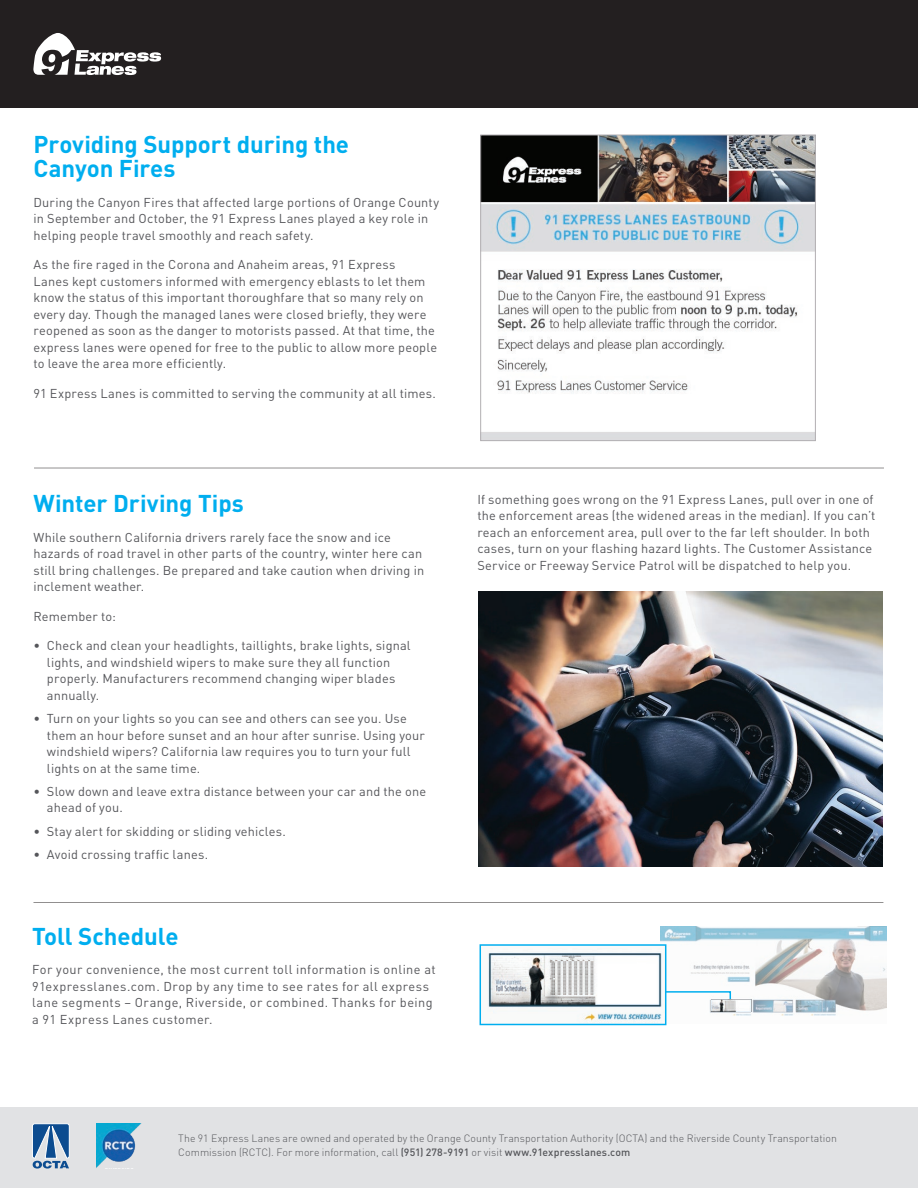
<style>
.page{position:relative;width:918px;height:1188px;background:#fff}
.page>*{position:absolute;margin:0;border:0;box-sizing:border-box;transform-origin:0 0}
.t1{font:700 24px/24px "DIN Pro";color:#00aeef}
.t2{font:12.75px/16.5px "DIN Pro";letter-spacing:.015em;color:#55565a}
.t3{font:12.75px/16.5px "DIN Pro";letter-spacing:.035em;color:#55565a}
.t4{font:300 10.5px/13.5px "DIN Pro";letter-spacing:.01em;color:#55565a}
.s1{font-weight:500}
</style>
<div class="page">
<div style="left:0;top:1107px;width:918px;height:81px;background:#e1e2e4"></div>
<div style="left:0;top:0;width:918px;height:108px;background:#231f20"></div>
<svg style="left:33px;top:33px;width:128px;height:42px"></svg>
<svg style="left:32px;top:1124px;width:37px;height:45px"></svg>
<img style="left:97px;top:1123px;width:45px;height:44px">
<img style="left:661px;top:926px;width:225px;height:98px">
<img style="left:488px;top:947px;width:175px;height:75px">
<div style="left:480px;top:944px;width:186px;height:81px;border:2px solid #00aeef"></div>
<svg style="left:664px;top:990px;width:68px;height:11px"></svg>
<img style="left:711px;top:999px;width:40px;height:13px">
<img style="left:482px;top:137px;width:332px;height:302px">
<div style="left:480px;top:135px;width:336px;height:306px;border:1px solid #b2afb2"></div>
<img style="left:478px;top:592px;width:404px;height:275px">
<hr style="left:33px;top:902px;width:850px;height:1px;background:#231f20">
<hr style="left:34px;top:468px;width:850px;height:1px;background:#231f20">
<h1 class="t1" style="left:33px;top:132px;width:317px">Providing Support during the<br>Canyon Fires</h1>
<p class="t2" style="left:33px;top:193px;width:407px">During the Canyon Fires that affected large portions of Orange County in September and October, the 91 Express Lanes played a key role in helping people travel smoothly and reach safety.</p>
<p class="t2" style="left:33px;top:256px;width:405px">As the fire raged in the Corona and Anaheim areas, 91 Express<br>Lanes kept customers informed with emergency eblasts to let them know the status of this important thoroughfare that so many rely on every day. Though the managed lanes were closed briefly, they were reopened as soon as the danger to motorists passed. At that time, the express lanes were opened for free to the public to allow more people to leave the area more efficiently.</p>
<p class="t2" style="left:33px;top:385px;width:404px">91 Express Lanes is committed to serving the community at all times.</p>
<h1 class="t1" style="left:33px;top:491px;width:212px">Winter Driving Tips</h1>
<p class="t2" style="left:33px;top:529px;width:392px">While southern California drivers rarely face the snow and ice hazards of road travel in other parts of the country, winter here can still bring challenges. Be prepared and take caution when driving in inclement weather.</p>
<p class="t2" style="left:33px;top:607px;width:84px">Remember to:</p>
<p class="t2" style="left:47px;top:637px;width:365px;text-indent:-14px">• Check and clean your headlights, taillights, brake lights, signal lights, and windshield wipers to make sure they all function properly. Manufacturers recommend changing wiper blades annually.</p>
<p class="t2" style="left:47px;top:710px;width:379px;text-indent:-14px">• Turn on your lights so you can see and others can see you. Use them an hour before sunset and an hour after sunrise. Using your windshield wipers? California law requires you to turn your full lights on at the same time.</p>
<p class="t2" style="left:47px;top:782px;width:381px;text-indent:-14px">• Slow down and leave extra distance between your car and the one ahead of you.</p>
<p class="t2" style="left:33px;top:822px;width:254px">• Stay alert for skidding or sliding vehicles.</p>
<p class="t2" style="left:33px;top:845px;width:176px">• Avoid crossing traffic lanes.</p>
<h1 class="t1" style="left:32px;top:923px;width:148px">Toll Schedule</h1>
<p class="t3" style="left:32px;top:961px;width:405px">For your convenience, the most current toll information is online at 91expresslanes.com. Drop by any time to see rates for all express lane segments – Orange, Riverside, or combined. Thanks for being a 91 Express Lanes customer.</p>
<p class="t2" style="left:477px;top:490px;width:400px">If something goes wrong on the 91 Express Lanes, pull over in one of the enforcement areas (the widened areas in the median). If you can’t reach an enforcement area, pull over to the far left shoulder. In both cases, turn on your flashing hazard lights. The Customer Assistance Service or Freeway Service Patrol will be dispatched to help you.</p>
<p class="t4" style="left:178px;top:1131px;width:660px">The 91 Express Lanes are owned and operated by the Orange County Transportation Authority (OCTA) and the Riverside County Transportation<br>Commission (RCTC). For more information, call <span class="s1">(951) 278-9191</span> or visit <span class="s1">www.91expresslanes.com</span></p>
</div>
